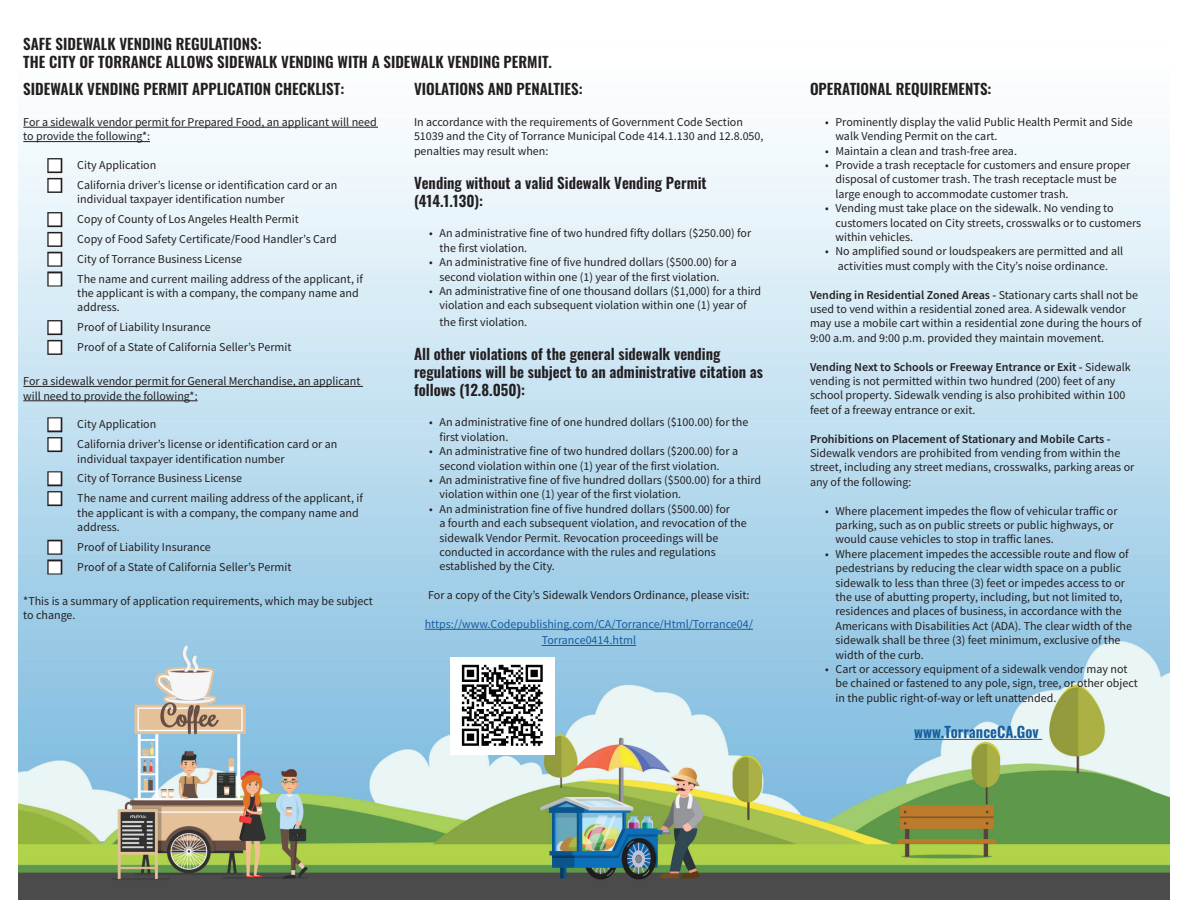
<style>
.page{position:relative;width:1188px;height:918px;background:#fff}
.page>*{position:absolute;margin:0;border:0;box-sizing:border-box;transform-origin:0 0}
.t1{font:600 15px/18px "Oswald";color:#231f20}
.t2{font:600 15px "Oswald";color:#175d9e}
.t3{font:12px/14.4px "Source Sans Pro";color:#231f20}
.t4{font:12px/16.2px "Source Sans Pro";color:#175d9e;text-align:center}
.t5{font:600 12px "Source Sans Pro";color:#231f20}
.s1{font-weight:600}
</style>
<div class="page">
<img style="left:18px;top:126px;width:1152px;height:774px">
<hr style="left:23px;top:127px;width:355px;height:1px;background:#231f20">
<hr style="left:23px;top:141px;width:127px;height:1px;background:#231f20">
<hr style="left:23px;top:386px;width:340px;height:1px;background:#231f20">
<hr style="left:23px;top:401px;width:175px;height:1px;background:#231f20">
<hr style="left:425px;top:629px;width:328px;height:1px;background:#175d9e">
<hr style="left:542px;top:645px;width:94px;height:1px;background:#175d9e">
<hr style="left:914px;top:739px;width:128px;height:1px;background:#175d9e">
<img style="left:450px;top:657px;width:104px;height:97px">
<svg style="left:49px;top:159px;width:12px;height:13px"></svg>
<svg style="left:49px;top:179px;width:12px;height:12px"></svg>
<svg style="left:49px;top:213px;width:12px;height:13px"></svg>
<svg style="left:49px;top:233px;width:12px;height:12px"></svg>
<svg style="left:49px;top:253px;width:12px;height:12px"></svg>
<svg style="left:49px;top:273px;width:12px;height:12px"></svg>
<svg style="left:49px;top:321px;width:12px;height:13px"></svg>
<svg style="left:49px;top:341px;width:12px;height:12px"></svg>
<svg style="left:49px;top:419px;width:12px;height:12px"></svg>
<svg style="left:49px;top:438px;width:25px;height:13px"></svg>
<svg style="left:49px;top:473px;width:25px;height:12px"></svg>
<svg style="left:49px;top:492px;width:25px;height:13px"></svg>
<svg style="left:49px;top:541px;width:25px;height:12px"></svg>
<svg style="left:49px;top:561px;width:25px;height:12px"></svg>
<p class="t1" style="left:23px;top:36px;width:530px">SAFE SIDEWALK VENDING REGULATIONS:<br>THE CITY OF TORRANCE ALLOWS SIDEWALK VENDING WITH A SIDEWALK VENDING PERMIT.</p>
<p class="t1" style="left:23px;top:81px;width:322px">SIDEWALK VENDING PERMIT APPLICATION CHECKLIST:</p>
<p class="t3" style="left:23px;top:115px;width:355px">For a sidewalk vendor permit for Prepared Food, an applicant will need to provide the following*:</p>
<p class="t3" style="left:77px;top:155px;width:262px;line-height:19.8px">City Application<br>California driver’s license or identification card or an</p>
<p class="t3" style="left:77px;top:189px;width:287px;line-height:19.8px">individual taxpayer identification number<br>Copy of County of Los Angeles Health Permit<br>Copy of Food Safety Certificate/Food Handler’s Card<br>City of Torrance Business License<br>The name and current mailing address of the applicant, if</p>
<p class="t3" style="left:77px;top:286px;width:283px">the applicant is with a company, the company name and address.</p>
<p class="t3" style="left:77px;top:317px;width:216px;line-height:19.8px">Proof of Liability Insurance<br>Proof of a State of California Seller’s Permit</p>
<p class="t3" style="left:23px;top:374px;width:339px">For a sidewalk vendor permit for General Merchandise, an applicant will need to provide the following*:</p>
<p class="t3" style="left:77px;top:414px;width:262px;line-height:19.8px">City Application<br>California driver’s license or identification card or an</p>
<p class="t3" style="left:77px;top:449px;width:287px;line-height:19.8px">individual taxpayer identification number<br>City of Torrance Business License<br>The name and current mailing address of the applicant, if</p>
<p class="t3" style="left:77px;top:505px;width:283px">the applicant is with a company, the company name and address.</p>
<p class="t3" style="left:77px;top:537px;width:216px;line-height:19.8px">Proof of Liability Insurance<br>Proof of a State of California Seller’s Permit</p>
<p class="t3" style="left:23px;top:594px;width:351px">*This is a summary of application requirements, which may be subject to change.</p>
<p class="t1" style="left:414px;top:81px;width:170px">VIOLATIONS AND PENALTIES:</p>
<p class="t3" style="left:414px;top:115px;width:351px">In accordance with the requirements of Government Code Section<br>51039 and the City of Torrance Municipal Code 414.1.130 and 12.8.050, penalties may result when:</p>
<p class="t1" style="left:414px;top:175px;width:294px">Vending without a valid Sidewalk Vending Permit (414.1.130):</p>
<p class="t3" style="left:440px;top:226px;width:313px;text-indent:-10px">• An administrative fine of two hundred fifty dollars ($250.00) for the first violation.</p>
<p class="t3" style="left:429px;top:255px;width:309px;text-align:center">• An administrative fine of five hundred dollars ($500.00) for a second violation within one (1) year of the first violation.</p>
<p class="t3" style="left:429px;top:284px;width:334px;text-align:center">• An administrative fine of one thousand dollars ($1,000) for a third violation and each subsequent violation within one (1) year of</p>
<p class="t3" style="left:440px;top:314px;width:89px">the first violation.</p>
<p class="t1" style="left:414px;top:346px;width:351px">All other violations of the general sidewalk vending regulations will be subject to an administrative citation as follows (12.8.050):</p>
<p class="t3" style="left:440px;top:415px;width:310px;text-indent:-10px">• An administrative fine of one hundred dollars ($100.00) for the first violation.</p>
<p class="t3" style="left:440px;top:444px;width:300px;text-indent:-10px">• An administrative fine of two hundred dollars ($200.00) for a second violation within one (1) year of the first violation.</p>
<p class="t3" style="left:440px;top:473px;width:323px;text-indent:-10px">• An administrative fine of five hundred dollars ($500.00) for a third violation within one (1) year of the first violation.</p>
<p class="t3" style="left:440px;top:502px;width:309px;text-indent:-10px">• An administration fine of five hundred dollars ($500.00) for<br>a fourth and each subsequent violation, and revocation of the sidewalk Vendor Permit. Revocation proceedings will be conducted in accordance with the rules and regulations established by the City.</p>
<p class="t3" style="left:428px;top:588px;width:323px">For a copy of the City’s Sidewalk Vendors Ordinance, please visit:</p>
<p class="t4" style="left:425px;top:616px;width:330px">https://www.Codepublishing.com/CA/Torrance/Html/Torrance04/<br>Torrance0414.html</p>
<p class="t1" style="left:810px;top:81px;width:183px">OPERATIONAL REQUIREMENTS:</p>
<p class="t3" style="left:836px;top:115px;width:299px;text-indent:-10px">• Prominently display the valid Public Health Permit and Side walk Vending Permit on the cart.</p>
<p class="t3" style="left:825px;top:143px;width:194px">• Maintain a clean and trash-free area.</p>
<p class="t3" style="left:836px;top:158px;width:296px;text-indent:-10px">• Provide a trash receptacle for customers and ensure proper disposal of customer trash. The trash receptacle must be large enough to accommodate customer trash.</p>
<p class="t3" style="left:836px;top:201px;width:307px;text-indent:-10px">• Vending must take place on the sidewalk. No vending to customers located on City streets, crosswalks or to customers within vehicles.</p>
<p class="t3" style="left:825px;top:244px;width:300px;text-align:center">• No amplified sound or loudspeakers are permitted and all activities must comply with the City’s noise ordinance.</p>
<p class="t3" style="left:810px;top:287px;width:333px"><span class="s1">Vending in Residential Zoned Areas -</span> Stationary carts shall not be used to vend within a residential zoned area. A sidewalk vendor may use a mobile cart within a residential zone during the hours of 9:00 a.m. and 9:00 p.m. provided they maintain movement.</p>
<p class="t3" style="left:810px;top:359px;width:322px"><span class="s1">Vending Next to Schools or Freeway Entrance or Exit -</span> Sidewalk vending is not permitted within two hundred (200) feet of any school property. Sidewalk vending is also prohibited within 100 feet of a freeway entrance or exit.</p>
<p class="t5" style="left:810px;top:431px;width:302px">Prohibitions on Placement of Stationary and Mobile Carts -</p>
<p class="t3" style="left:810px;top:446px;width:326px">Sidewalk vendors are prohibited from vending from within the street, including any street medians, crosswalks, parking areas or any of the following:</p>
<p class="t3" style="left:836px;top:503px;width:284px;text-indent:-10px">• Where placement impedes the flow of vehicular traffic or parking, such as on public streets or public highways, or would cause vehicles to stop in traffic lanes.</p>
<p class="t3" style="left:836px;top:547px;width:298px;text-indent:-10px">• Where placement impedes the accessible route and flow of pedestrians by reducing the clear width space on a public sidewalk to less than three (3) feet or impedes access to or the use of abutting property, including, but not limited to, residences and places of business, in accordance with the Americans with Disabilities Act (ADA). The clear width of the sidewalk shall be three (3) feet minimum, exclusive of the width of the curb.</p>
<p class="t3" style="left:836px;top:662px;width:304px;text-indent:-10px">• Cart or accessory equipment of a sidewalk vendor may not be chained or fastened to any pole, sign, tree, or other object in the public right-of-way or left unattended.</p>
<p class="t2" style="left:914px;top:724px;width:126px">www.TorranceCA.Gov</p>
</div>
